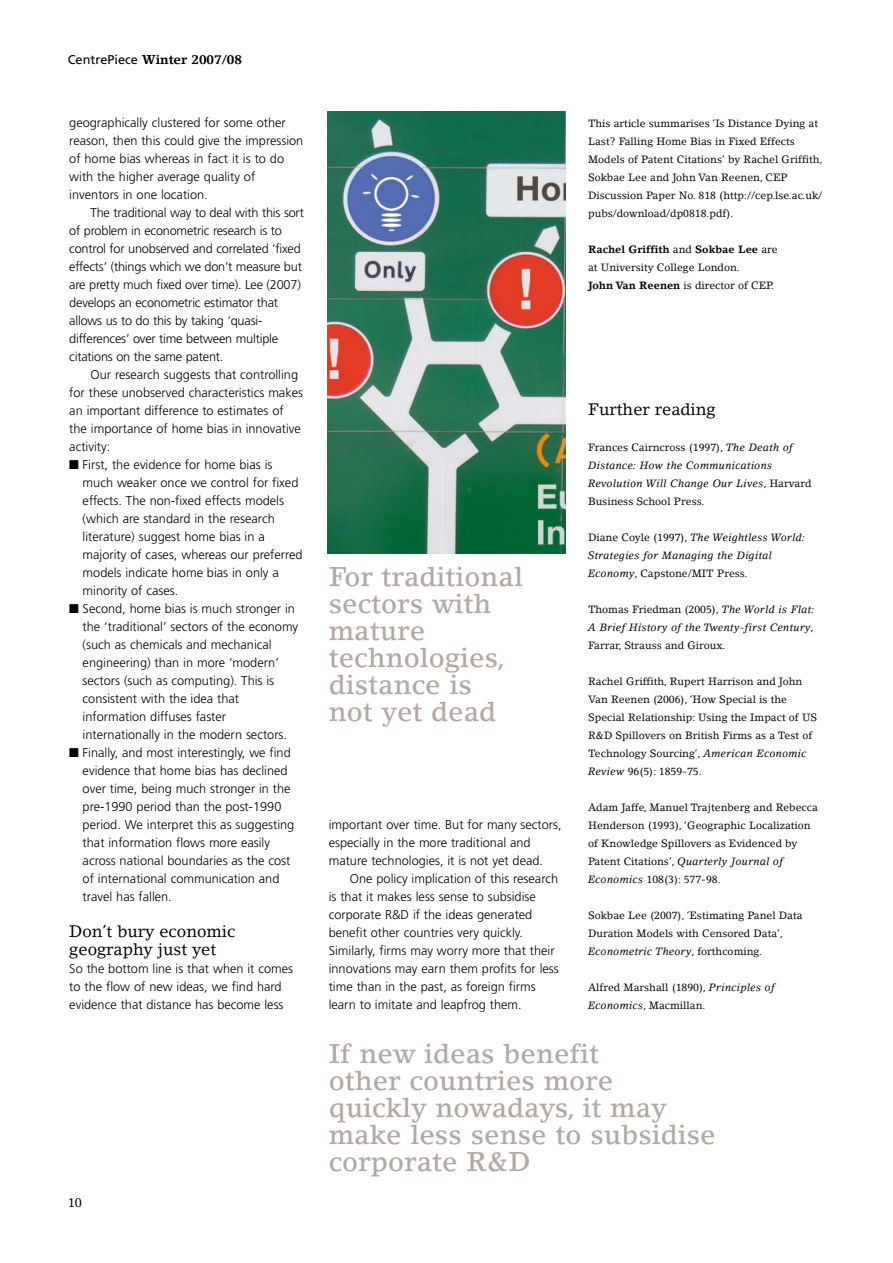
<style>
.page{position:relative;width:893px;height:1263px;background:#fff}
.page>*{position:absolute;margin:0;border:0;box-sizing:border-box;transform-origin:0 0}
.t1{font:500 27px/27px "Lino Letter";color:#b3a8a3}
.t2{font:16.5px/18px "Lino Letter";color:#000}
.t3{font:300 12.75px/18px "Frutiger";color:#000}
.t4{font:700 12.75px "Lino Letter";color:#000}
.t5{font:12.75px "Lino Letter";color:#000}
.t6{font:10.5px/18px "Lino Letter";color:#000}
.t7{font:italic 10.5px/18px "Lino Letter";letter-spacing:.03em;color:#000}
.s1{font-family:"Frutiger";font-weight:400}
.s2{font-weight:700}
.s3{font-style:normal}
.s4{font-style:italic}
</style>
<div class="page">
<img style="left:327px;top:111px;width:238px;height:442px">
<p class="t4" style="left:68px;top:54px;width:176px"><span class="s1">CentrePiece</span> Winter 2007/08</p>
<p class="t3" style="left:69px;top:114px;width:235px">geographically clustered for some other reason, then this could give the impression of home bias whereas in fact it is to do with the higher average quality of inventors in one location.</p>
<p class="t3" style="left:69px;top:204px;width:236px;text-indent:21px">The traditional way to deal with this sort of problem in econometric research is to control for unobserved and correlated ‘fixed effects’ (things which we don’t measure but are pretty much fixed over time). Lee (2007) develops an econometric estimator that allows us to do this by taking ‘quasi&shy;differences’ over time between multiple citations on the same patent.</p>
<p class="t3" style="left:69px;top:366px;width:235px;text-indent:21px">Our research suggests that controlling for these unobserved characteristics makes an important difference to estimates of the importance of home bias in innovative activity:</p>
<p class="t3" style="left:83px;top:456px;width:221px;text-indent:-13px">■ First, the evidence for home bias is much weaker once we control for fixed effects. The non-fixed effects models (which are standard in the research literature) suggest home bias in a majority of cases, whereas our preferred models indicate home bias in only a minority of cases.</p>
<p class="t3" style="left:83px;top:600px;width:217px;text-indent:-13px">■ Second, home bias is much stronger in the ‘traditional’ sectors of the economy (such as chemicals and mechanical engineering) than in more ‘modern’ sectors (such as computing). This is consistent with the idea that information diffuses faster internationally in the modern sectors.</p>
<p class="t3" style="left:83px;top:744px;width:213px;text-indent:-13px">■ Finally, and most interestingly, we find evidence that home bias has declined over time, being much stronger in the pre-1990 period than the post-1990 period. We interpret this as suggesting that information flows more easily across national boundaries as the cost of international communication and travel has fallen.</p>
<p class="t2" style="left:69px;top:923px;width:167px">Don’t bury economic geography just yet</p>
<p class="t3" style="left:69px;top:960px;width:225px">So the bottom line is that when it comes to the flow of new ideas, we find hard evidence that distance has become less</p>
<p class="t5" style="left:68px;top:1197px;width:16px">10</p>
<p class="t6" style="left:588px;top:115px;width:236px">This article summarises ‘Is Distance Dying at Last? Falling Home Bias in Fixed Effects Models of Patent Citations’ by Rachel Griffith, Sokbae Lee and John Van Reenen, CEP Discussion Paper No. 818 (http://cep.lse.ac.uk/ pubs/download/dp0818.pdf).</p>
<p class="t6" style="left:588px;top:241px;width:191px"><span class="s2">Rachel Griffith</span> and <span class="s2">Sokbae Lee</span> are at University College London.<br><span class="s2">John Van Reenen</span> is director of CEP.</p>
<p class="t2" style="left:588px;top:401px;width:129px">Further reading</p>
<p class="t7" style="left:588px;top:439px;width:225px"><span class="s3">Frances Cairncross (1997),</span> The Death of Distance: How the Communications Revolution Will Change Our Lives<span class="s3">, Harvard Business School Press.</span></p>
<p class="t7" style="left:588px;top:529px;width:218px"><span class="s3">Diane Coyle (1997),</span> The Weightless World:<br>Strategies for Managing the Digital<br>Economy<span class="s3">, Capstone/MIT Press.</span></p>
<p class="t7" style="left:588px;top:601px;width:228px;text-align:justify"><span class="s3">Thomas Friedman (2005),</span> The World is Flat:<br>A Brief History of the Twenty-first Century<span class="s3">, Farrar, Strauss and Giroux.</span></p>
<p class="t6" style="left:588px;top:673px;width:231px">Rachel Griffith, Rupert Harrison and John Van Reenen (2006), ‘How Special is the Special Relationship: Using the Impact of US R&amp;D Spillovers on British Firms as a Test of Technology Sourcing’, <span class="s4">American Economic Review</span> 96(5): 1859-75.</p>
<p class="t6" style="left:588px;top:799px;width:231px">Adam Jaffe, Manuel Trajtenberg and Rebecca Henderson (1993), ‘Geographic Localization of Knowledge Spillovers as Evidenced by Patent Citations’, <span class="s4">Quarterly Journal of Economics</span> 108(3): 577-98.</p>
<p class="t6" style="left:588px;top:907px;width:216px">Sokbae Lee (2007), ‘Estimating Panel Data<br>Duration Models with Censored Data’,<br><span class="s4">Econometric Theory</span>, forthcoming.</p>
<p class="t6" style="left:588px;top:979px;width:188px">Alfred Marshall (1890), <span class="s4">Principles of<br>Economics</span>, Macmillan.</p>
<h1 class="t1" style="left:329px;top:565px;width:196px">For traditional sectors with mature technologies, distance is<br>not yet dead</h1>
<p class="t3" style="left:329px;top:816px;width:234px">important over time. But for many sectors, especially in the more traditional and mature technologies, it is not yet dead.</p>
<p class="t3" style="left:329px;top:870px;width:232px;text-indent:21px">One policy implication of this research is that it makes less sense to subsidise corporate R&amp;D if the ideas generated benefit other countries very quickly.<br>Similarly, firms may worry more that their innovations may earn them profits for less time than in the past, as foreign firms learn to imitate and leapfrog them.</p>
<h1 class="t1" style="left:329px;top:1042px;width:389px">If new ideas benefit<br>other countries more quickly nowadays, it may make less sense to subsidise corporate R&amp;D</h1>
</div>
